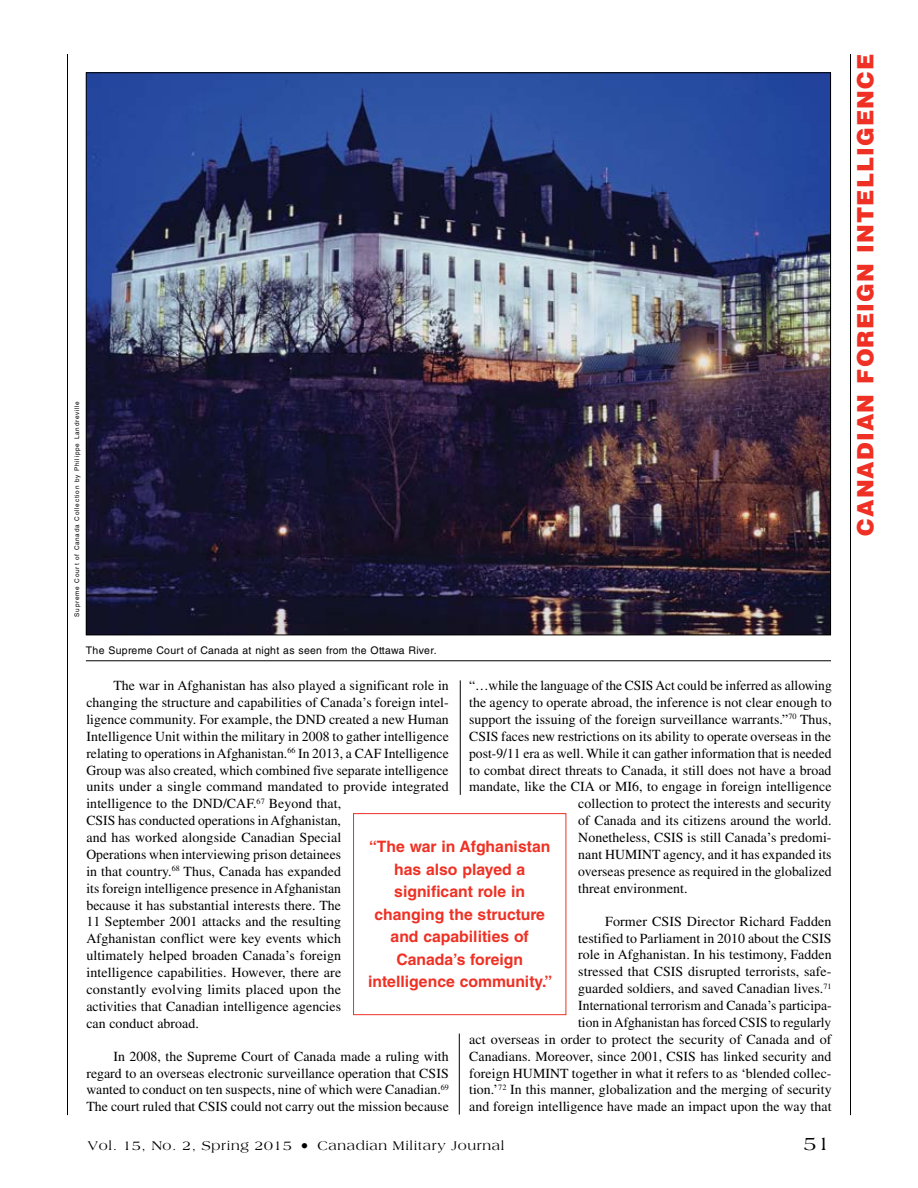
<style>
.page{position:relative;width:918px;height:1188px;background:#fff}
.page>*{position:absolute;margin:0;border:0;box-sizing:border-box;transform-origin:0 0}
.t1{font:900 22.5px "Helvetica LT Std";letter-spacing:.05em;color:#ee3124}
.t2{font:19.5px "Americana Std";color:#000}
.t3{font:700 15.75px/22.5px "Helvetica LT Std";color:#ee3124;text-align:center}
.t4{font:13.8px/16.8px "Times LT Std";letter-spacing:.005em;color:#000}
.t5{font:13.5px "Americana Std";letter-spacing:.05em;color:#000}
.t6{font:10.5px "Helvetica LT Std";letter-spacing:.03em;color:#000}
.t7{font:6.3px "Helvetica LT Std";letter-spacing:.125em;color:#000}
.s1{font-size:16.5px}
</style>
<div class="page">
<hr style="left:850px;top:54px;width:1px;height:1061px;background:#000">
<hr style="left:67px;top:54px;width:1px;height:1061px;background:#000">
<hr style="left:459px;top:1034px;width:1px;height:81px;background:#000">
<div style="left:353px;top:813px;width:213px;height:202px;border:1px solid #ee3124"></div>
<img style="left:88px;top:74px;width:741px;height:559px">
<hr style="left:86px;top:660px;width:745px;height:1px;background:#000">
<hr style="left:460px;top:680px;width:1px;height:115px;background:#000">
<p class="t7" style="left:73px;top:617px;width:217px;rotate:-90deg">Supreme Court of Canada Collection by Philippe Landreville</p>
<p class="t6" style="left:86px;top:644px;width:352px">The Supreme Court of Canada at night as seen from the Ottawa River.</p>
<p class="t4" style="left:86px;top:677px;width:364px;text-indent:27px">The war in Afghanistan has also played a significant role in changing the structure and capabilities of Canada’s foreign intel&shy;ligence community. For example, the DND created a new Human Intelligence Unit within the military in 2008 to gather intelligence relating to operations in Afghanistan.<sup>66</sup> In 2013, a CAF Intelligence Group was also created, which combined five separate intelligence units under a single command mandated to provide integrated intelligence to the DND/CAF.<sup>67</sup> Beyond that,<br>CSIS has conducted operations in Afghanistan,<br>and has worked alongside Canadian Special<br>Operations when interviewing prison detainees<br>in that country.<sup>68</sup> Thus, Canada has expanded<br>its foreign intelligence presence in Afghanistan<br>because it has substantial interests there. The<br>11 September 2001 attacks and the resulting<br>Afghanistan conflict were key events which<br>ultimately helped broaden Canada’s foreign<br>intelligence capabilities. However, there are<br>constantly evolving limits placed upon the<br>activities that Canadian intelligence agencies<br>can conduct abroad.</p>
<p class="t4" style="left:86px;top:1048px;width:364px;text-align:justify;text-indent:27px">In 2008, the Supreme Court of Canada made a ruling with regard to an overseas electronic surveillance operation that CSIS wanted to conduct on ten suspects, nine of which were Canadian.<sup>69<br></sup>The court ruled that CSIS could not carry out the mission because</p>
<p class="t4" style="left:469px;top:677px;width:364px">“…while the language of the CSIS Act could be inferred as allowing</p>
<p class="t4" style="left:469px;top:694px;width:364px">the agency to operate abroad, the inference is not clear enough to</p>
<p class="t4" style="left:469px;top:711px;width:364px">support the issuing of the foreign surveillance warrants.”<sup>70</sup> Thus,</p>
<p class="t4" style="left:469px;top:728px;width:364px">CSIS faces new restrictions on its ability to operate overseas in the</p>
<p class="t4" style="left:469px;top:745px;width:364px">post-9/11 era as well. While it can gather information that is needed</p>
<p class="t4" style="left:469px;top:761px;width:364px">to combat direct threats to Canada, it still does not have a broad</p>
<p class="t4" style="left:469px;top:778px;width:364px">mandate, like the CIA or MI6, to engage in foreign intelligence</p>
<p class="t4" style="left:578px;top:795px;width:255px">collection to protect the interests and security</p>
<p class="t4" style="left:578px;top:812px;width:255px">of Canada and its citizens around the world.</p>
<p class="t4" style="left:578px;top:829px;width:255px">Nonetheless, CSIS is still Canada’s predomi-</p>
<p class="t4" style="left:578px;top:846px;width:255px">nant HUMINT agency, and it has expanded its</p>
<p class="t4" style="left:578px;top:863px;width:255px">overseas presence as required in the globalized</p>
<p class="t4" style="left:578px;top:880px;width:111px">threat environment.</p>
<p class="t4" style="left:469px;top:913px;width:364px;text-align:right">Former CSIS Director Richard Fadden<br>testified to Parliament in 2010 about the CSIS<br>role in Afghanistan. In his testimony, Fadden<br>stressed that CSIS disrupted terrorists, safe-<br>guarded soldiers, and saved Canadian lives.<sup>71<br></sup>International terrorism and Canada’s participa-<br>tion in Afghanistan has forced CSIS to regularly<br>act overseas in order to protect the security of Canada and of Canadians. Moreover, since 2001, CSIS has linked security and foreign HUMINT together in what it refers to as ‘blended collec&shy;tion.’<sup>72</sup> In this manner, globalization and the merging of security and foreign intelligence have made an impact upon the way that</p>
<p class="t3" style="left:368px;top:835px;width:186px">“The war in Afghanistan has also played a significant role in changing the structure and capabilities of<br>Canada’s foreign intelligence community.”</p>
<p class="t5" style="left:88px;top:1138px;width:418px">Vol. 15, No. 2, Spring 2015 <span class="s1">•</span> Canadian Military Journal</p>
<h2 class="t2" style="left:804px;top:1132px;width:28px">51</h2>
<h1 class="t1" style="left:851px;top:536px;width:483px;rotate:-90deg">CANADIAN FOREIGN INTELLIGENCE</h1>
</div>
